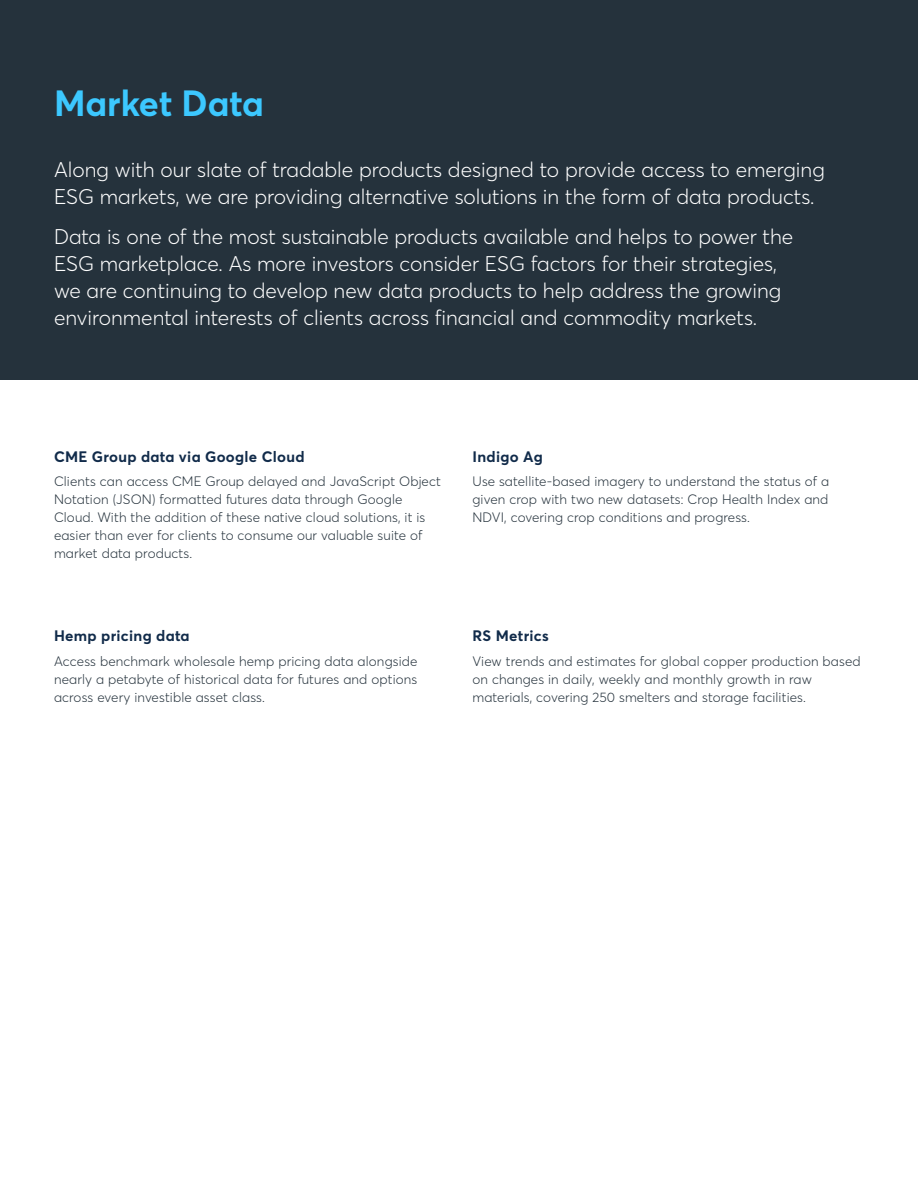
<style>
.page{position:relative;width:918px;height:1188px;background:#fff}
.page>*{position:absolute;margin:0;border:0;box-sizing:border-box;transform-origin:0 0}
.t1{font:700 36px "Averta";color:#3cc8ff}
.t2{font:300 21px/27px "Averta";color:#fff}
.t3{font:700 15px "Averta";letter-spacing:.02em;color:#112b4a}
.t4{font:300 13.5px/18px "Averta";letter-spacing:.01em;color:#25323c}
</style>
<div class="page">
<div style="left:0;top:0;width:918px;height:379px;background:#25323c"></div>
<h1 class="t1" style="left:54px;top:78px;width:211px">Market Data</h1>
<h2 class="t2" style="left:54px;top:155px;width:772px">Along with our slate of tradable products designed to provide access to emerging<br>ESG markets, we are providing alternative solutions in the form of data products.</h2>
<p class="t2" style="left:54px;top:223px;width:741px">Data is one of the most sustainable products available and helps to power the ESG marketplace. As more investors consider ESG factors for their strategies, we are continuing to develop new data products to help address the growing environmental interests of clients across financial and commodity markets.</p>
<p class="t3" style="left:54px;top:446px;width:252px">CME Group data via Google Cloud</p>
<p class="t4" style="left:54px;top:472px;width:388px">Clients can access CME Group delayed and JavaScript Object Notation (JSON) formatted futures data through Google Cloud. With the addition of these native cloud solutions, it is easier than ever for clients to consume our valuable suite of market data products.</p>
<p class="t3" style="left:54px;top:625px;width:137px">Hemp pricing data</p>
<p class="t4" style="left:54px;top:651px;width:365px;text-align:justify">Access benchmark wholesale hemp pricing data alongside nearly a petabyte of historical data for futures and options across every investible asset class.</p>
<p class="t3" style="left:472px;top:446px;width:72px">Indigo Ag</p>
<p class="t4" style="left:472px;top:472px;width:358px;text-align:justify">Use satellite-based imagery to understand the status of a given crop with two new datasets: Crop Health Index and NDVI, covering crop conditions and progress.</p>
<p class="t3" style="left:472px;top:625px;width:78px">RS Metrics</p>
<p class="t4" style="left:472px;top:651px;width:390px">View trends and estimates for global copper production based on changes in daily, weekly and monthly growth in raw materials, covering 250 smelters and storage facilities.</p>
</div>
